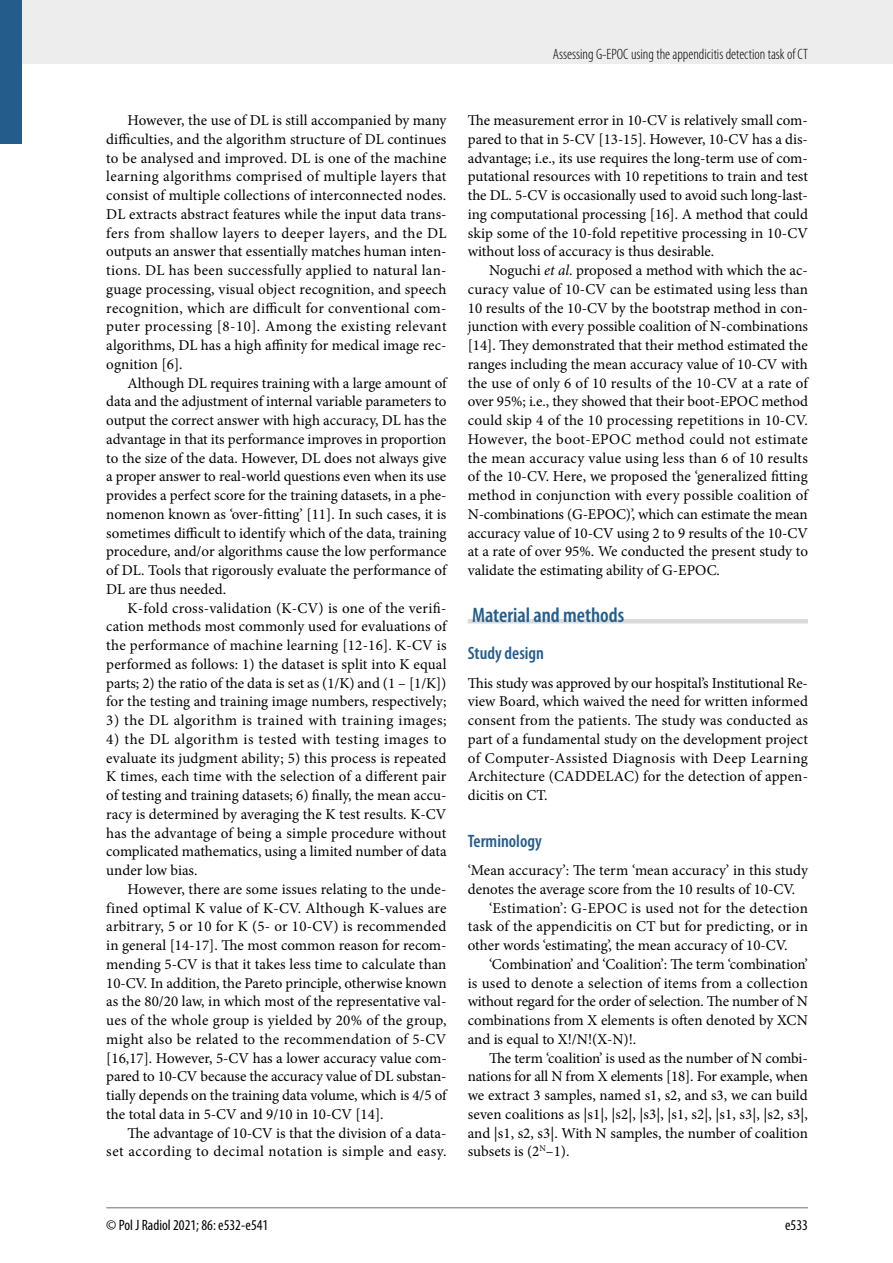
<style>
.page{position:relative;width:893px;height:1263px;background:#fff}
.page>*{position:absolute;margin:0;border:0;box-sizing:border-box;transform-origin:0 0}
.t1{font:600 condensed 21px "Myriad Pro";color:#245d8c}
.t2{font:600 condensed 18px "Myriad Pro";color:#245d8c}
.t3{font:15px/18.8px "Minion Pro";color:#000;text-align:justify}
.t4{font:15px/18.8px "Minion Pro";letter-spacing:.02em;color:#000;text-align:right}
.t5{font:300 condensed 15px "Myriad Pro";color:#000}
.t6{font:15px "Minion Pro";letter-spacing:.035em;color:#000}
.t7{font:condensed 15px "Myriad Pro";color:#000}
.s1{font-style:italic}
</style>
<div class="page">
<div style="left:0;top:0;width:893px;height:64px;background:#ededed"></div>
<hr style="left:106px;top:1207px;width:702px;height:1px;background:#9d9d9c">
<div style="left:0;top:0;width:21px;height:144px;background:#245d8c"></div>
<hr style="left:468px;top:619px;width:340px;height:4px;background:#dadada">
<p class="t5" style="left:553px;top:45px;width:257px">Assessing G-EPOC using the appendicitis detection task of CT</p>
<p class="t3" style="left:106px;top:111px;width:342px;text-indent:21px">However, the use of DL is still accompanied by many difficulties, and the algorithm structure of DL continues to be analysed and improved. DL is one of the machine learning algorithms comprised of multiple layers that consist of multiple collections of interconnected nodes.<br>DL extracts abstract features while the input data trans&shy;fers from shallow layers to deeper layers, and the DL outputs an answer that essentially matches human inten&shy;tions. DL has been successfully applied to natural lan&shy;guage processing, visual object recognition, and speech recognition, which are difficult for conventional com&shy;puter processing [8-10]. Among the existing relevant algorithms, DL has a high affinity for medical image rec&shy;ognition [6].</p>
<p class="t3" style="left:106px;top:373px;width:342px;text-indent:21px">Although DL requires training with a large amount of data and the adjustment of internal variable parameters to output the correct answer with high accuracy, DL has the advantage in that its performance improves in proportion to the size of the data. However, DL does not always give a proper answer to real-world questions even when its use provides a perfect score for the training datasets, in a phe&shy;nomenon known as ‘over-fitting’ [11]. In such cases, it is sometimes difficult to identify which of the data, training procedure, and/or algorithms cause the low performance of DL. Tools that rigorously evaluate the performance of DL are thus needed.</p>
<p class="t3" style="left:106px;top:598px;width:342px;text-indent:21px">K-fold cross-validation (K-CV) is one of the verifi&shy;cation methods most commonly used for evaluations of the performance of machine learning [12-16]. K-CV is performed as follows: 1) the dataset is split into K equal parts; 2) the ratio of the data is set as (1/K) and (1 – [1/K]) for the testing and training image numbers, respectively;</p>
<p class="t6" style="left:106px;top:710px;width:342px">3) the DL algorithm is trained with training images;</p>
<p class="t3" style="left:106px;top:730px;width:342px">4) the DL algorithm is tested with testing images to evaluate its judgment ability; 5) this process is repeated K times, each time with the selection of a different pair of testing and training datasets; 6) finally, the mean accu&shy;racy is determined by averaging the K test results. K-CV has the advantage of being a simple procedure without complicated mathematics, using a limited number of data under low bias.</p>
<p class="t3" style="left:106px;top:880px;width:342px;text-indent:21px">However, there are some issues relating to the unde&shy;fined optimal K value of K-CV. Although K-values are arbitrary, 5 or 10 for K (5- or 10-CV) is recommended in general [14-17]. The most common reason for recom&shy;mending 5-CV is that it takes less time to calculate than 10-CV. In addition, the Pareto principle, otherwise known as the 80/20 law, in which most of the representative val&shy;ues of the whole group is yielded by 20% of the group, might also be related to the recommendation of 5-CV [16,17]. However, 5-CV has a lower accuracy value com&shy;pared to 10-CV because the accuracy value of DL substan&shy;tially depends on the training data volume, which is 4/5 of the total data in 5-CV and 9/10 in 10-CV [14].</p>
<p class="t4" style="left:106px;top:1123px;width:342px">The advantage of 10-CV is that the division of a data-<br>set according to decimal notation is simple and easy.</p>
<p class="t3" style="left:468px;top:111px;width:342px">The measurement error in 10-CV is relatively small com&shy;pared to that in 5-CV [13-15]. However, 10-CV has a dis&shy;advantage; i.e., its use requires the long-term use of com&shy;putational resources with 10 repetitions to train and test the DL. 5-CV is occasionally used to avoid such long-last&shy;ing computational processing [16]. A method that could skip some of the 10-fold repetitive processing in 10-CV without loss of accuracy is thus desirable.</p>
<p class="t3" style="left:468px;top:261px;width:342px;text-indent:21px">Noguchi <span class="s1">et al</span>. proposed a method with which the ac&shy;curacy value of 10-CV can be estimated using less than 10 results of the 10-CV by the bootstrap method in con&shy;junction with every possible coalition of N-combinations [14]. They demonstrated that their method estimated the ranges including the mean accuracy value of 10-CV with the use of only 6 of 10 results of the 10-CV at a rate of over 95%; i.e., they showed that their boot-EPOC method could skip 4 of the 10 processing repetitions in 10-CV.<br>However, the boot-EPOC method could not estimate the mean accuracy value using less than 6 of 10 results of the 10-CV. Here, we proposed the ‘generalized fitting method in conjunction with every possible coalition of N-combinations (G-EPOC)’, which can estimate the mean accuracy value of 10-CV using 2 to 9 results of the 10-CV at a rate of over 95%. We conducted the present study to validate the estimating ability of G-EPOC.</p>
<h1 class="t1" style="left:472px;top:602px;width:154px">Material and methods</h1>
<p class="t2" style="left:468px;top:642px;width:78px">Study design</p>
<p class="t3" style="left:468px;top:673px;width:342px">This study was approved by our hospital’s Institutional Re&shy;view Board, which waived the need for written informed consent from the patients. The study was conducted as part of a fundamental study on the development project of Computer-Assisted Diagnosis with Deep Learning Architecture (CADDELAC) for the detection of appen&shy;dicitis on CT.</p>
<p class="t2" style="left:468px;top:829px;width:75px">Terminology</p>
<p class="t3" style="left:468px;top:861px;width:342px">‘Mean accuracy’: The term ‘mean accuracy’ in this study</p>
<p class="t3" style="left:468px;top:880px;width:329px">denotes the average score from the 10 results of 10-CV.</p>
<p class="t4" style="left:489px;top:898px;width:320px">‘Estimation’: G-EPOC is used not for the detection</p>
<p class="t3" style="left:468px;top:917px;width:342px">task of the appendicitis on CT but for predicting, or in</p>
<p class="t3" style="left:468px;top:936px;width:321px">other words ‘estimating’, the mean accuracy of 10-CV.</p>
<p class="t3" style="left:489px;top:955px;width:320px">‘Combination’ and ‘Coalition’: The term ‘combination’</p>
<p class="t3" style="left:468px;top:973px;width:342px">is used to denote a selection of items from a collection</p>
<p class="t3" style="left:468px;top:992px;width:342px">without regard for the order of selection. The number of N</p>
<p class="t3" style="left:468px;top:1011px;width:342px">combinations from X elements is often denoted by XCN</p>
<p class="t3" style="left:468px;top:1030px;width:170px">and is equal to X!/N!(X-N)!.</p>
<p class="t3" style="left:489px;top:1048px;width:320px">The term ‘coalition’ is used as the number of N combi-</p>
<p class="t3" style="left:468px;top:1067px;width:342px">nations for all N from X elements [18]. For example, when</p>
<p class="t3" style="left:468px;top:1086px;width:341px">we extract 3 samples, named s1, s2, and s3, we can build</p>
<p class="t3" style="left:468px;top:1105px;width:342px">seven coalitions as |s1|, |s2|, |s3|, |s1, s2|, |s1, s3|, |s2, s3|,</p>
<p class="t3" style="left:468px;top:1123px;width:342px">and |s1, s2, s3|. With N samples, the number of coalition</p>
<p class="t3" style="left:468px;top:1142px;width:103px">subsets is (2<sup>N</sup>–1).</p>
<p class="t7" style="left:106px;top:1216px;width:164px">© Pol J Radiol 2021; 86: e532-e541</p>
<p class="t7" style="left:785px;top:1216px;width:24px">e533</p>
</div>
